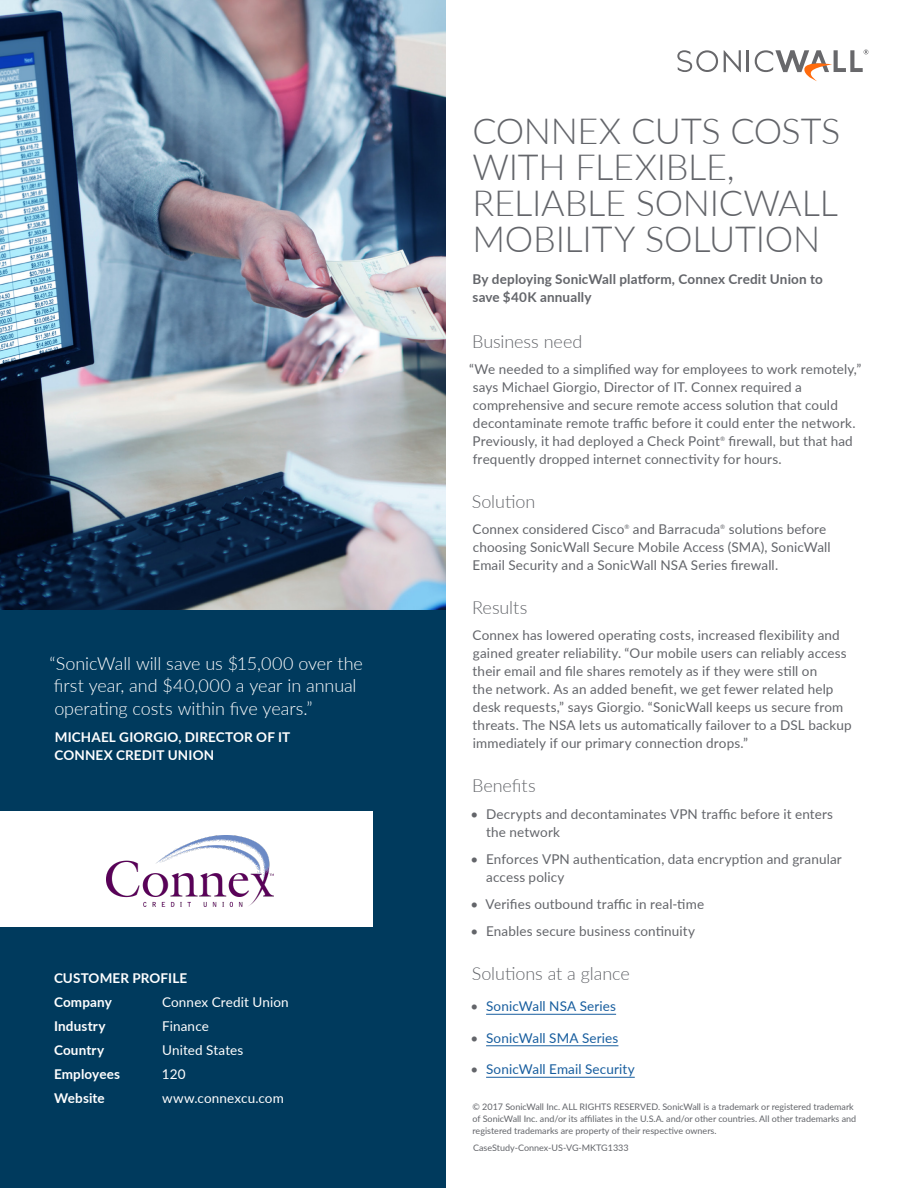
<style>
.page{position:relative;width:918px;height:1188px;background:#fff}
.page>*{position:absolute;margin:0;border:0;box-sizing:border-box;transform-origin:0 0}
.Document_Title_-_Hea{font:300 36px/36px "Lato";letter-spacing:-.005em;color:#63656a}
.Callout_Box_Medium{font:300 18px/22.5px "Lato";letter-spacing:-.005em;color:#fff}
.Section_Heading_1{font:300 18px "Lato";letter-spacing:-.005em;color:#63656a}
.Body_Copy{font:13.5px/18px "Lato";letter-spacing:.01em;color:#63656a}
.Section_Heading_2_Su{font:700 13.5px/18px "Lato";letter-spacing:.01em;color:#63656a}
.t1{font:13.5px "Lato";letter-spacing:.01em;color:#175d9e}
.Case_Study_-_Custome{font:13.5px "Lato";letter-spacing:.01em;color:#fff}
.Case_Study_-_Custome-2{font:700 13.5px "Lato";letter-spacing:.01em;color:#fff}
.Callout_Box_Byline{font:700 13.5px/18px "Lato";letter-spacing:.015em;color:#fff}
.Reference_Code{font:9px/12px "Lato";color:#63656a}
.s1{color:#63656a}
</style>
<div class="page">
<svg style="left:724px;top:50px;width:17px;height:22px"></svg>
<hr style="left:747px;top:50px;width:2px;height:22px;background:#68686b">
<svg style="left:677px;top:50px;width:41px;height:22px"></svg>
<svg style="left:755px;top:50px;width:113px;height:31px"></svg>
<img style="left:0;top:0;width:446px;height:611px">
<hr style="left:486px;top:1014px;width:130px;height:1px;background:#175d9e">
<hr style="left:486px;top:1045px;width:132px;height:1px;background:#175d9e">
<hr style="left:486px;top:1077px;width:149px;height:1px;background:#175d9e">
<div style="left:0;top:611px;width:446px;height:577px;background:#003a5d"></div>
<div style="left:0;top:812px;width:373px;height:115px;background:#fff"></div>
<img style="left:106px;top:836px;width:167px;height:70px">
<p class="Callout_Box_Medium" style="left:50px;top:651px;width:315px">“SonicWall will save us $15,000 over the first year, and $40,000 a year in annual operating costs within five years.”</p>
<p class="Callout_Box_Byline" style="left:55px;top:727px;width:237px">MICHAEL GIORGIO, DIRECTOR OF IT<br>CONNEX CREDIT UNION</p>
<p class="Case_Study_-_Custome-2" style="left:54px;top:968px;width:135px">CUSTOMER PROFILE</p>
<p class="Case_Study_-_Custome-2" style="left:54px;top:992px;width:59px">Company</p>
<p class="Case_Study_-_Custome" style="left:162px;top:992px;width:128px">Connex Credit Union</p>
<p class="Case_Study_-_Custome-2" style="left:54px;top:1016px;width:53px">Industry</p>
<p class="Case_Study_-_Custome" style="left:162px;top:1016px;width:48px">Finance</p>
<p class="Case_Study_-_Custome-2" style="left:54px;top:1040px;width:52px">Country</p>
<p class="Case_Study_-_Custome" style="left:162px;top:1040px;width:83px">United States</p>
<p class="Case_Study_-_Custome-2" style="left:54px;top:1064px;width:68px">Employees</p>
<p class="Case_Study_-_Custome" style="left:162px;top:1064px;width:25px">120</p>
<p class="Case_Study_-_Custome-2" style="left:54px;top:1088px;width:52px">Website</p>
<p class="Case_Study_-_Custome" style="left:162px;top:1088px;width:123px">www.connexcu.com</p>
<p class="Document_Title_-_Hea" style="left:472px;top:112px;width:370px">CONNEX CUTS COSTS<br>WITH FLEXIBLE,<br>RELIABLE SONICWALL<br>MOBILITY SOLUTION</p>
<p class="Section_Heading_2_Su" style="left:472px;top:269px;width:352px">By deploying SonicWall platform, Connex Credit Union to save $40K annually</p>
<p class="Section_Heading_1" style="left:472px;top:329px;width:112px">Business need</p>
<p class="Body_Copy" style="left:469px;top:360px;width:394px">“We needed to a simplified way for employees to work remotely,” says Michael Giorgio, Director of IT. Connex required a comprehensive and secure remote access solution that could decontaminate remote traffic before it could enter the network.<br>Previously, it had deployed a Check Point<sup>®</sup> firewall, but that had frequently dropped internet connectivity for hours.</p>
<p class="Section_Heading_1" style="left:472px;top:489px;width:65px">Solution</p>
<p class="Body_Copy" style="left:473px;top:519px;width:360px">Connex considered Cisco<sup>®</sup> and Barracuda<sup>®</sup> solutions before choosing SonicWall Secure Mobile Access (SMA), SonicWall<br>Email Security and a SonicWall NSA Series firewall.</p>
<p class="Section_Heading_1" style="left:472px;top:595px;width:57px">Results</p>
<p class="Body_Copy" style="left:473px;top:625px;width:381px">Connex has lowered operating costs, increased flexibility and gained greater reliability. “Our mobile users can reliably access their email and file shares remotely as if they were still on<br>the network. As an added benefit, we get fewer related help desk requests,” says Giorgio. “SonicWall keeps us secure from threats. The NSA lets us automatically failover to a DSL backup immediately if our primary connection drops.”</p>
<p class="Section_Heading_1" style="left:472px;top:773px;width:65px">Benefits</p>
<p class="Body_Copy" style="left:486px;top:804px;width:349px;text-indent:-15px">• Decrypts and decontaminates VPN traffic before it enters the network</p>
<p class="Body_Copy" style="left:486px;top:849px;width:357px;text-indent:-16px">• Enforces VPN authentication, data encryption and granular access policy</p>
<p class="Body_Copy" style="left:471px;top:894px;width:235px">• Verifies outbound traffic in real-time</p>
<p class="Body_Copy" style="left:471px;top:921px;width:226px">• Enables secure business continuity</p>
<p class="Section_Heading_1" style="left:472px;top:961px;width:160px">Solutions at a glance</p>
<p class="t1" style="left:471px;top:997px;width:147px"><span class="s1">•</span> SonicWall NSA Series</p>
<p class="t1" style="left:471px;top:1028px;width:149px"><span class="s1">•</span> SonicWall SMA Series</p>
<p class="t1" style="left:471px;top:1060px;width:166px"><span class="s1">•</span> SonicWall Email Security</p>
<p class="Reference_Code" style="left:472px;top:1101px;width:385px">© 2017 SonicWall Inc. ALL RIGHTS RESERVED. SonicWall is a trademark or registered trademark of SonicWall Inc. and/or its affiliates in the U.S.A. and/or other countries. All other trademarks and registered trademarks are property of their respective owners.</p>
<p class="Reference_Code" style="left:473px;top:1142px;width:157px">CaseStudy-Connex-US-VG-MKTG1333</p>
</div>
